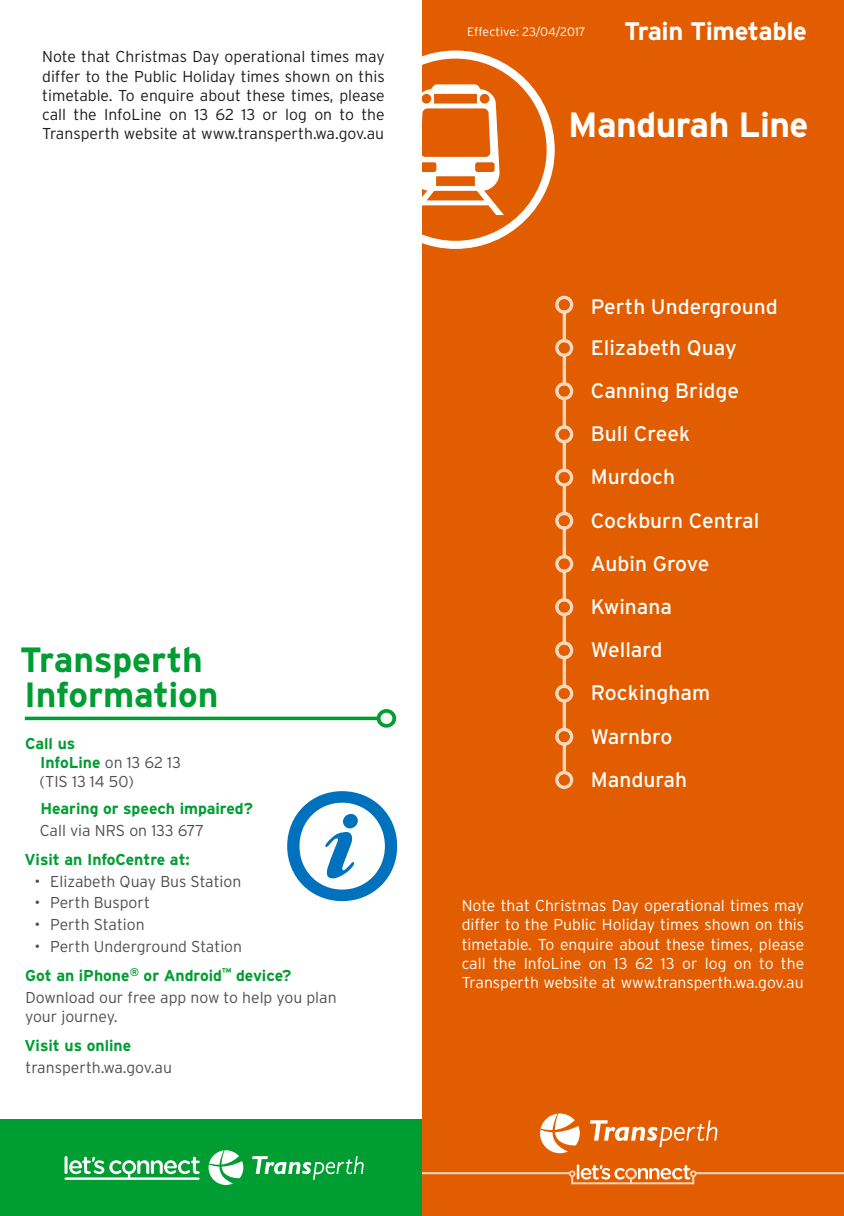
<style>
.page{position:relative;width:844px;height:1216px;background:#fff}
.page>*{position:absolute;margin:0;border:0;box-sizing:border-box;transform-origin:0 0}
.t1{font:700 35px/35px "Interstate";letter-spacing:-.01em;color:#009d32}
.t2{font:700 35px "Interstate";letter-spacing:-.015em;color:#fff}
.t3{font:700 25.38px "Interstate";letter-spacing:-.015em;color:#fff}
.t4{font:21px/43.2px "Interstate";color:#fff}
.t5{font:300 15.75px/19.2px "Interstate";color:#1b1c20;text-align:justify}
.t6{font:300 15.75px/19.2px "Interstate";color:#fff;text-align:justify}
.t7{font:300 15.75px/19.2px "Interstate";color:#504e53}
.t8{font:700 15.75px/29.2px "Interstate";color:#009d32}
.t9{font:300 12.25px "Interstate";color:#fff}
.s1{font-weight:700;color:#009d32}
.s2{font-weight:300;color:#504e53}
</style>
<div class="page">
<div style="left:0;top:1119px;width:437px;height:96px;background:#009d32"></div>
<svg style="left:208px;top:1150px;width:35px;height:34px"></svg>
<svg style="left:252px;top:1156px;width:112px;height:23px"></svg>
<svg style="left:64px;top:1156px;width:136px;height:23px"></svg>
<svg style="left:25px;top:716px;width:351px;height:4px"></svg>
<svg style="left:376px;top:709px;width:20px;height:18px"></svg>
<svg style="left:287px;top:791px;width:110px;height:110px"></svg>
<svg style="left:342px;top:813px;width:16px;height:15px"></svg>
<div style="left:422px;top:0;width:421px;height:1215px;background:#e15d00"></div>
<svg style="left:422px;top:50px;width:132px;height:199px"></svg>
<svg style="left:562px;top:314px;width:4px;height:457px"></svg>
<svg style="left:555px;top:296px;width:18px;height:18px"></svg>
<div style="left:558px;top:299px;width:11px;height:11px;background:#e15d00;border-radius:50%"></div>
<svg style="left:555px;top:339px;width:18px;height:18px"></svg>
<div style="left:558px;top:342px;width:11px;height:11px;background:#e15d00;border-radius:50%"></div>
<svg style="left:555px;top:382px;width:18px;height:18px"></svg>
<div style="left:558px;top:385px;width:11px;height:11px;background:#e15d00;border-radius:50%"></div>
<svg style="left:555px;top:425px;width:18px;height:18px"></svg>
<div style="left:558px;top:429px;width:11px;height:11px;background:#e15d00;border-radius:50%"></div>
<svg style="left:555px;top:468px;width:18px;height:18px"></svg>
<div style="left:558px;top:472px;width:11px;height:11px;background:#e15d00;border-radius:50%"></div>
<svg style="left:555px;top:511px;width:18px;height:19px"></svg>
<div style="left:558px;top:515px;width:11px;height:11px;background:#e15d00;border-radius:50%"></div>
<svg style="left:555px;top:555px;width:18px;height:18px"></svg>
<div style="left:558px;top:558px;width:11px;height:11px;background:#e15d00;border-radius:50%"></div>
<svg style="left:555px;top:598px;width:18px;height:18px"></svg>
<div style="left:558px;top:601px;width:11px;height:11px;background:#e15d00;border-radius:50%"></div>
<svg style="left:555px;top:641px;width:18px;height:18px"></svg>
<div style="left:558px;top:645px;width:11px;height:11px;background:#e15d00;border-radius:50%"></div>
<svg style="left:555px;top:684px;width:18px;height:18px"></svg>
<div style="left:558px;top:688px;width:11px;height:11px;background:#e15d00;border-radius:50%"></div>
<svg style="left:555px;top:727px;width:18px;height:18px"></svg>
<div style="left:558px;top:731px;width:11px;height:11px;background:#e15d00;border-radius:50%"></div>
<svg style="left:555px;top:771px;width:18px;height:18px"></svg>
<div style="left:558px;top:774px;width:11px;height:11px;background:#e15d00;border-radius:50%"></div>
<svg style="left:568px;top:1164px;width:128px;height:20px"></svg>
<hr style="left:695px;top:1172px;width:148px;height:2px;background:#f8d9bf">
<hr style="left:422px;top:1172px;width:147px;height:2px;background:#f8d9bf">
<svg style="left:540px;top:1113px;width:39px;height:40px"></svg>
<svg style="left:590px;top:1120px;width:127px;height:27px"></svg>
<p class="t5" style="left:42px;top:47px;width:344px">Note that Christmas Day operational times may differ to the Public Holiday times shown on this timetable. To enquire about these times, please call the InfoLine on 13 62 13 or log on to the Transperth website at www.transperth.wa.gov.au</p>
<h1 class="t1" style="left:20px;top:641px;width:200px">Transperth<br>Information</h1>
<p class="t7" style="left:40px;top:733px;width:143px;text-indent:-14px"><span class="s1">Call us<br>InfoLine</span> on 13 62 13 (TIS 13 14 50)</p>
<p class="t8" style="left:40px;top:793px;width:214px">Hearing or speech impaired?</p>
<p class="t7" style="left:40px;top:820px;width:166px">Call via NRS on 133 677</p>
<p class="t8" style="left:25px;top:844px;width:167px">Visit an InfoCentre at:</p>
<p class="t7" style="left:35px;top:871px;width:208px">• Elizabeth Quay Bus Station</p>
<p class="t7" style="left:35px;top:893px;width:117px">• Perth Busport</p>
<p class="t7" style="left:35px;top:914px;width:111px">• Perth Station</p>
<p class="t8" style="left:25px;top:931px;width:268px;text-indent:9px"><span class="s2">• Perth Underground Station<br></span>Got an iPhone<sup>®</sup> or Android<sup>™</sup> device?</p>
<p class="t7" style="left:25px;top:987px;width:313px">Download our free app now to help you plan your journey.</p>
<p class="t8" style="left:25px;top:1030px;width:108px">Visit us online</p>
<p class="t7" style="left:26px;top:1057px;width:148px">transperth.wa.gov.au</p>
<p class="t9" style="left:467px;top:25px;width:120px">Effective: 23/04/2017</p>
<h2 class="t3" style="left:624px;top:17px;width:184px">Train Timetable</h2>
<h1 class="t2" style="left:568px;top:105px;width:242px">Mandurah Line</h1>
<h3 class="t4" style="left:590px;top:286px;width:188px;line-height:41.1px">Perth Underground<br>Elizabeth Quay</h3>
<h3 class="t4" style="left:590px;top:369px;width:170px">Canning Bridge<br>Bull Creek<br>Murdoch<br>Cockburn Central<br>Aubin Grove<br>Kwinana<br>Wellard<br>Rockingham<br>Warnbro<br>Mandurah</h3>
<p class="t6" style="left:461px;top:895px;width:344px">Note that Christmas Day operational times may differ to the Public Holiday times shown on this timetable. To enquire about these times, please call the InfoLine on 13 62 13 or log on to the Transperth website at www.transperth.wa.gov.au</p>
</div>
